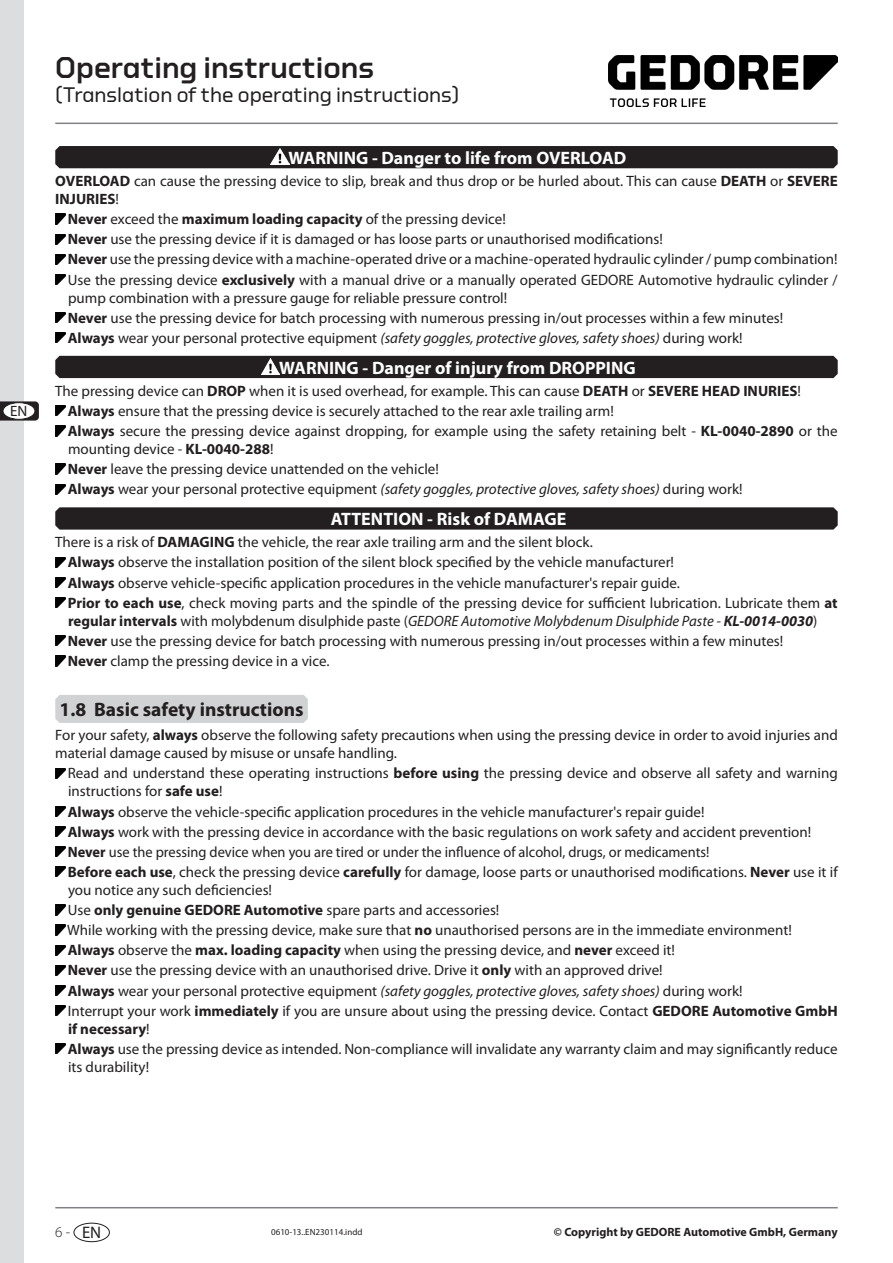
<style>
.page{position:relative;width:893px;height:1263px;background:#fff}
.page>*{position:absolute;margin:0;border:0;box-sizing:border-box;transform-origin:0 0}
.t1{font:500 30px "GEDORE Type";color:#231f20}
.t2{font:21px "GEDORE Type";color:#231f20}
.t3{font:700 19.5px "Myriad Pro";color:#231f20}
.t4{font:700 18px "Myriad Pro";color:#fff}
.t5{font:15px/20.1px "Myriad Pro";color:#231f20}
.t6{font:300 15px "Myriad Pro";color:#231f20}
.t7{font:700 12px "Myriad Pro";color:#231f20}
.t8{font:9px "Myriad Pro";color:#231f20}
.s1{font-weight:700}
.s2{font-style:italic}
.s3{font-weight:700;font-style:italic}
.s4{font-weight:400;font-size:16.65px}
</style>
<div class="page">
<div style="left:0;top:0;width:23px;height:1263px;background:#dcdddf"></div>
<hr style="left:55px;top:123px;width:783px;height:1px;background:#808285">
<img style="left:608px;top:55px;width:230px;height:51px">
<hr style="left:55px;top:1207px;width:783px;height:1px;background:#808285">
<div style="left:74px;top:1223px;width:36px;height:19px;border:1px solid #231f20;border-radius:50%"></div>
<svg style="left:0;top:401px;width:39px;height:20px"></svg>
<div style="left:3px;top:403px;width:32px;height:16px;background:#fff;border-radius:50%"></div>
<div style="left:3px;top:402px;width:32px;height:18px;border:1px solid #231f20;border-radius:50%"></div>
<div style="left:55px;top:146px;width:783px;height:22px;background:#231f20"></div>
<div style="left:55px;top:356px;width:783px;height:22px;background:#231f20"></div>
<svg style="left:55px;top:507px;width:783px;height:23px;background:#2a2627"></svg>
<div style="left:55px;top:695px;width:253px;height:28px;background:#d1d2d4"></div>
<img style="left:271px;top:149px;width:18px;height:16px">
<svg style="left:55px;top:214px;width:11px;height:10px"></svg>
<svg style="left:55px;top:234px;width:11px;height:10px"></svg>
<svg style="left:55px;top:254px;width:11px;height:10px"></svg>
<svg style="left:55px;top:274px;width:11px;height:11px"></svg>
<svg style="left:55px;top:312px;width:11px;height:11px"></svg>
<svg style="left:55px;top:333px;width:11px;height:10px"></svg>
<img style="left:261px;top:359px;width:19px;height:16px">
<svg style="left:55px;top:406px;width:11px;height:10px"></svg>
<svg style="left:55px;top:426px;width:11px;height:10px"></svg>
<svg style="left:55px;top:464px;width:11px;height:10px"></svg>
<svg style="left:55px;top:484px;width:11px;height:10px"></svg>
<svg style="left:55px;top:557px;width:11px;height:10px"></svg>
<svg style="left:55px;top:577px;width:11px;height:11px"></svg>
<svg style="left:55px;top:597px;width:11px;height:11px"></svg>
<svg style="left:55px;top:636px;width:11px;height:10px"></svg>
<svg style="left:55px;top:656px;width:11px;height:10px"></svg>
<svg style="left:55px;top:768px;width:11px;height:10px"></svg>
<svg style="left:55px;top:806px;width:11px;height:10px"></svg>
<svg style="left:55px;top:826px;width:11px;height:11px"></svg>
<svg style="left:55px;top:846px;width:11px;height:11px"></svg>
<svg style="left:55px;top:867px;width:11px;height:10px"></svg>
<svg style="left:55px;top:905px;width:11px;height:10px"></svg>
<svg style="left:55px;top:925px;width:11px;height:10px"></svg>
<svg style="left:55px;top:945px;width:11px;height:10px"></svg>
<svg style="left:55px;top:965px;width:11px;height:10px"></svg>
<svg style="left:55px;top:985px;width:11px;height:10px"></svg>
<svg style="left:55px;top:1005px;width:11px;height:11px"></svg>
<svg style="left:55px;top:1043px;width:11px;height:11px"></svg>
<p class="t5" style="left:10px;top:401px;width:19px">EN</p>
<h1 class="t1" style="left:55px;top:51px;width:320px">Operating instructions</h1>
<h2 class="t2" style="left:55px;top:83px;width:406px">(Translation of the operating instructions)</h2>
<p class="t4" style="left:289px;top:146px;width:339px">WARNING - Danger to life from OVERLOAD</p>
<p class="t5" style="left:55px;top:172px;width:784px;line-height:18px"><span class="s1">OVERLOAD</span> can cause the pressing device to slip, break and thus drop or be hurled about. This can cause <span class="s1">DEATH</span> or <span class="s1">SEVERE<br>INJURIES</span>!</p>
<p class="t5" style="left:68px;top:209px;width:771px"><span class="s1">Never</span> exceed the <span class="s1">maximum loading capacity</span> of the pressing device!<br><span class="s1">Never</span> use the pressing device if it is damaged or has loose parts or unauthorised modifications!<br><span class="s1">Never</span> use the pressing device with a machine-operated drive or a machine-operated hydraulic cylinder / pump combination!<br>Use the pressing device <span class="s1">exclusively</span> with a manual drive or a manually operated GEDORE Automotive hydraulic cylinder /</p>
<p class="t5" style="left:68px;top:287px;width:717px">pump combination with a pressure gauge for reliable pressure control!<br><span class="s1">Never</span> use the pressing device for batch processing with numerous pressing in/out processes within a few minutes!<br><span class="s1">Always</span> wear your personal protective equipment <span class="s2">(safety goggles, protective gloves, safety shoes)</span> during work!</p>
<p class="t4" style="left:279px;top:356px;width:358px">WARNING - Danger of injury from DROPPING</p>
<p class="t5" style="left:68px;top:380px;width:771px;text-indent:-13px">The pressing device can <span class="s1">DROP</span> when it is used overhead, for example. This can cause <span class="s1">DEATH</span> or <span class="s1">SEVERE HEAD INURIES</span>!<br><span class="s1">Always</span> ensure that the pressing device is securely attached to the rear axle trailing arm!<br><span class="s1">Always</span> secure the pressing device against dropping, for example using the safety retaining belt - <span class="s1">KL-0040-2890</span> or the</p>
<p class="t5" style="left:68px;top:439px;width:676px">mounting device - <span class="s1">KL-0040-288</span>!<br><span class="s1">Never</span> leave the pressing device unattended on the vehicle!<br><span class="s1">Always</span> wear your personal protective equipment <span class="s2">(safety goggles, protective gloves, safety shoes)</span> during work!</p>
<p class="t4" style="left:331px;top:507px;width:237px">ATTENTION - Risk of DAMAGE</p>
<p class="t5" style="left:68px;top:532px;width:771px;text-indent:-13px">There is a risk of <span class="s1">DAMAGING</span> the vehicle, the rear axle trailing arm and the silent block.<br><span class="s1">Always</span> observe the installation position of the silent block specified by the vehicle manufacturer!<br><span class="s1">Always</span> observe vehicle-specific application procedures in the vehicle manufacturer's repair guide.<br><span class="s1">Prior to each use</span>, check moving parts and the spindle of the pressing device for sufficient lubrication. Lubricate them <span class="s1">at</span></p>
<p class="t5" style="left:68px;top:610px;width:751px"><span class="s1">regular intervals</span> with molybdenum disulphide paste (<span class="s2">GEDORE Automotive Molybdenum Disulphide Paste -</span> <span class="s3">KL-0014-0030</span>)<br><span class="s1">Never</span> use the pressing device for batch processing with numerous pressing in/out processes within a few minutes!<br><span class="s1">Never</span> clamp the pressing device in a vice.</p>
<h3 class="t3" style="left:60px;top:696px;width:246px">1.8 Basic safety instructions</h3>
<p class="t5" style="left:55px;top:726px;width:784px;line-height:18px">For your safety, <span class="s1">always</span> observe the following safety precautions when using the pressing device in order to avoid injuries and material damage caused by misuse or unsafe handling.</p>
<p class="t5" style="left:68px;top:764px;width:771px;line-height:18px">Read and understand these operating instructions <span class="s1">before using</span> the pressing device and observe all safety and warning instructions for <span class="s1">safe use</span>!</p>
<p class="t5" style="left:68px;top:801px;width:771px"><span class="s1">Always</span> observe the vehicle-specific application procedures in the vehicle manufacturer's repair guide!<br><span class="s1">Always</span> work with the pressing device in accordance with the basic regulations on work safety and accident prevention!<br><span class="s1">Never</span> use the pressing device when you are tired or under the influence of alcohol, drugs, or medicaments!<br><span class="s1">Before each use</span>, check the pressing device <span class="s1">carefully</span> for damage, loose parts or unauthorised modifications. <span class="s1">Never</span> use it if</p>
<p class="t5" style="left:67px;top:880px;width:772px">you notice any such deficiencies!<br>Use <span class="s1">only genuine GEDORE Automotive</span> spare parts and accessories!<br>While working with the pressing device, make sure that <span class="s1">no</span> unauthorised persons are in the immediate environment!<br><span class="s1">Always</span> observe the <span class="s1">max. loading capacity</span> when using the pressing device, and <span class="s1">never</span> exceed it!<br><span class="s1">Never</span> use the pressing device with an unauthorised drive. Drive it <span class="s1">only</span> with an approved drive!<br><span class="s1">Always</span> wear your personal protective equipment <span class="s2">(safety goggles, protective gloves, safety shoes)</span> during work!<br>Interrupt your work <span class="s1">immediately</span> if you are unsure about using the pressing device. Contact <span class="s1">GEDORE Automotive GmbH</span></p>
<p class="t5" style="left:68px;top:1018px;width:771px"><span class="s1">if necessary</span>!<br><span class="s1">Always</span> use the pressing device as intended. Non-compliance will invalidate any warranty claim and may significantly reduce</p>
<p class="t5" style="left:68px;top:1056px;width:83px">its durability!</p>
<p class="t6" style="left:55px;top:1223px;width:47px">6- <span class="s4">EN</span></p>
<p class="t8" style="left:271px;top:1226px;width:93px">0610-13..EN230114.indd</p>
<p class="t7" style="left:554px;top:1224px;width:285px">© Copyright by GEDORE Automotive GmbH, Germany</p>
</div>
